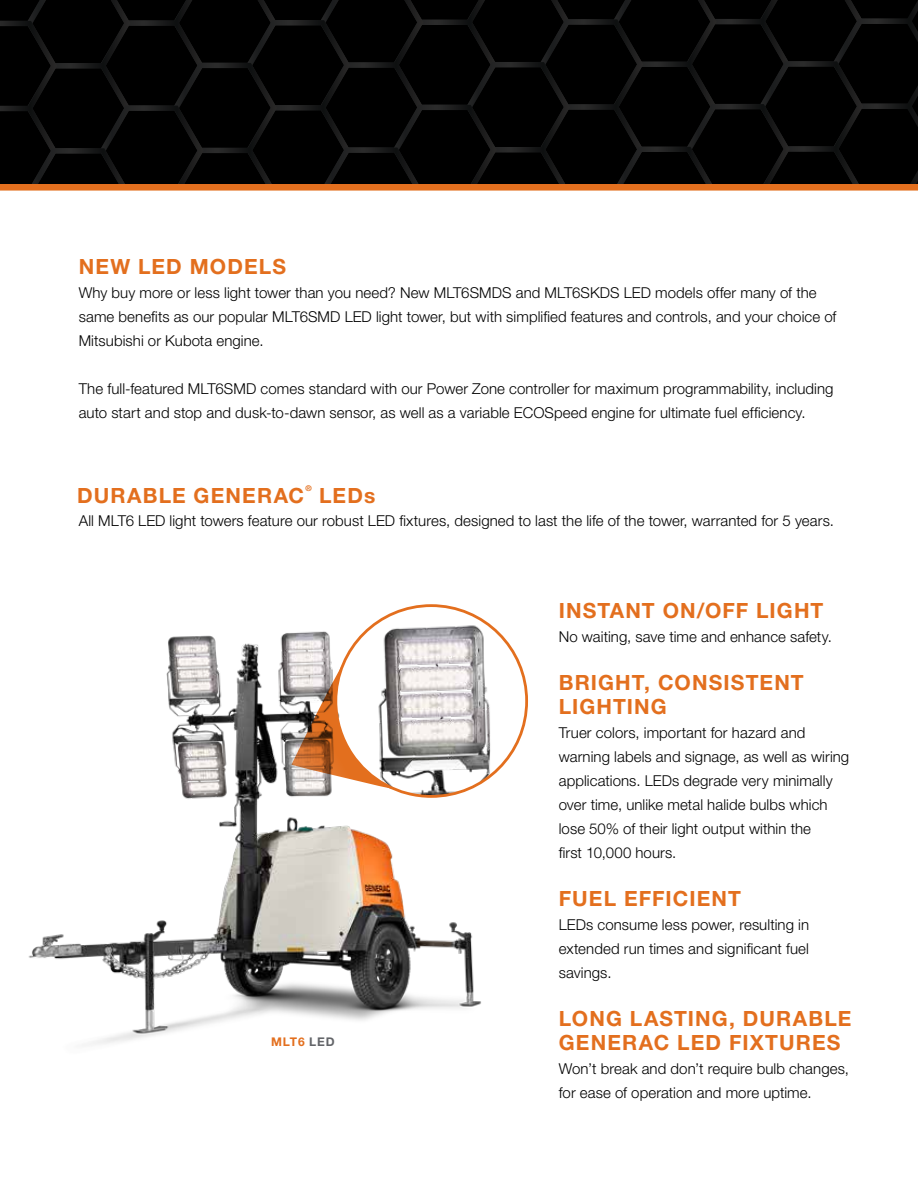
<style>
.page{position:relative;width:918px;height:1188px;background:#fff}
.page>*{position:absolute;margin:0;border:0;box-sizing:border-box;transform-origin:0 0}
.t1{font:700 21px/24px "Helvetica Neue LT Std";letter-spacing:.055em;color:#e36f1e}
.t2{font:300 15px/24px "Helvetica Neue LT Std";letter-spacing:.005em;color:#000}
.t3{font:700 12px "Helvetica Neue LT Std";letter-spacing:.065em;color:#e36f1e}
.t4{font:700 7.8px "Helvetica Neue LT Std";color:#e36f1e}
.s1{color:#636569}
</style>
<div class="page">
<div style="left:0;top:183px;width:918px;height:8px;background:#e36f1e"></div>
<svg style="left:0;top:0;width:918px;height:183px;background:#030303"></svg>
<img style="left:28px;top:633px;width:453px;height:412px">
<svg style="left:291px;top:604px;width:237px;height:199px"></svg>
<h1 class="t1" style="left:79px;top:254px;width:209px">NEW LED MODELS</h1>
<p class="t2" style="left:79px;top:280px;width:759px">Why buy more or less light tower than you need? New MLT6SMDS and MLT6SKDS LED models offer many of the same benefits as our popular MLT6SMD LED light tower, but with simplified features and controls, and your choice of<br>Mitsubishi or Kubota engine.</p>
<p class="t2" style="left:79px;top:376px;width:756px">The full-featured MLT6SMD comes standard with our Power Zone controller for maximum programmability, including auto start and stop and dusk-to-dawn sensor, as well as a variable ECOSpeed engine for ultimate fuel efficiency.</p>
<h1 class="t1" style="left:77px;top:483px;width:228px">DURABLE GENERAC</h1>
<p class="t4" style="left:306px;top:483px;width:8px">®</p>
<h1 class="t1" style="left:319px;top:483px;width:58px">LEDs</h1>
<p class="t2" style="left:79px;top:509px;width:757px">All MLT6 LED light towers feature our robust LED fixtures, designed to last the life of the tower, warranted for 5 years.</p>
<p class="t3" style="left:271px;top:1035px;width:65px">MLT6 <span class="s1">LED</span></p>
<h1 class="t1" style="left:559px;top:598px;width:266px">INSTANT ON/OFF LIGHT</h1>
<p class="t2" style="left:559px;top:624px;width:275px">No waiting, save time and enhance safety.</p>
<h1 class="t1" style="left:559px;top:670px;width:246px">BRIGHT, CONSISTENT<br>LIGHTING</h1>
<p class="t2" style="left:559px;top:720px;width:292px">Truer colors, important for hazard and warning labels and signage, as well as wiring applications. LEDs degrade very minimally over time, unlike metal halide bulbs which lose 50% of their light output within the<br>first 10,000 hours.</p>
<h1 class="t1" style="left:559px;top:886px;width:184px">FUEL EFFICIENT</h1>
<p class="t2" style="left:559px;top:912px;width:252px;text-align:justify">LEDs consume less power, resulting in extended run times and significant fuel savings.</p>
<h1 class="t1" style="left:559px;top:1006px;width:294px">LONG LASTING, DURABLE<br>GENERAC LED FIXTURES</h1>
<p class="t2" style="left:559px;top:1056px;width:292px">Won’t break and don’t require bulb changes, for ease of operation and more uptime.</p>
</div>
